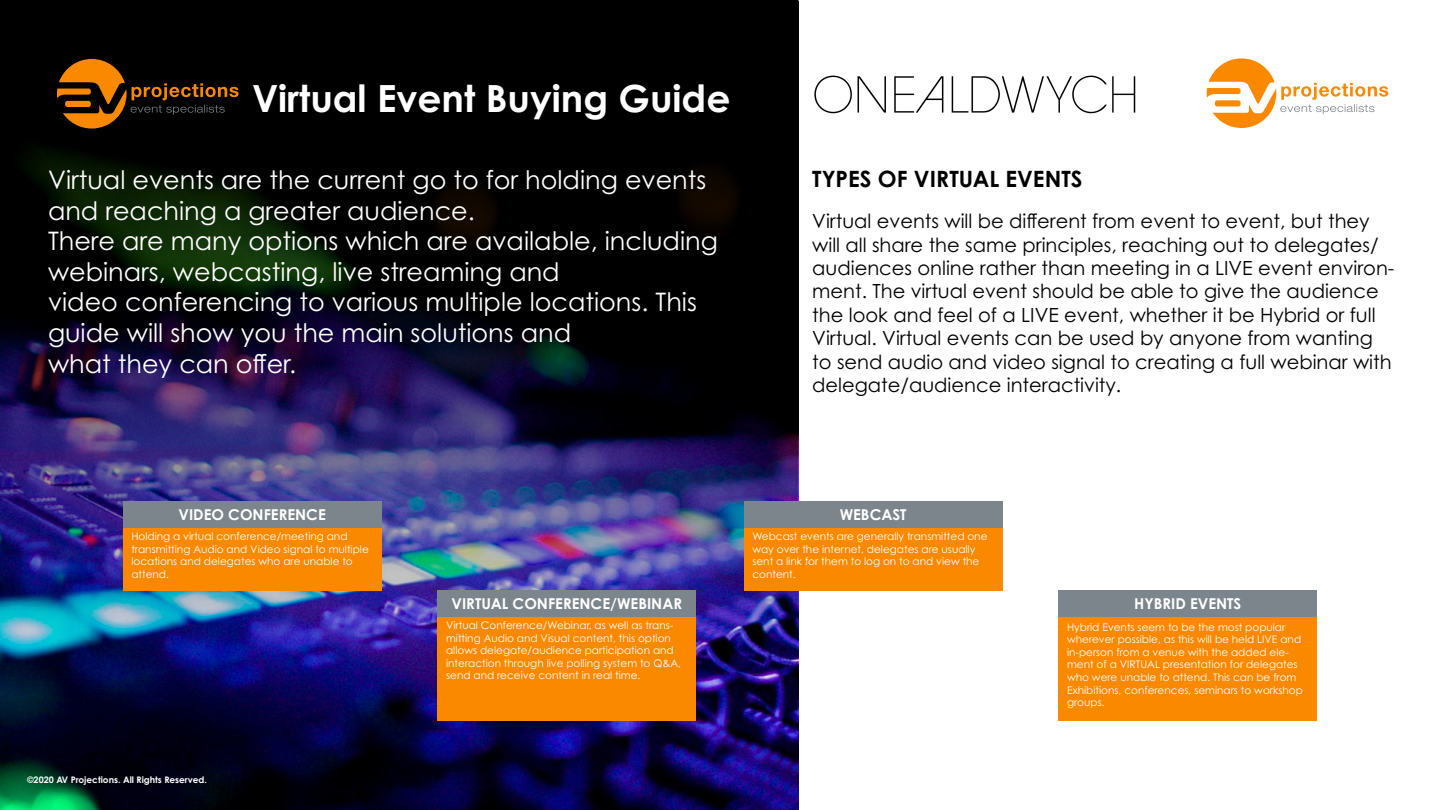
<style>
.page{position:relative;width:1440px;height:810px;background:#fff}
.page>*{position:absolute;margin:0;border:0;box-sizing:border-box;transform-origin:0 0}
.t1{font:700 37.5px "Century Gothic Pro";color:#fff}
.t2{font:25.5px/30.6px "Century Gothic Pro";color:#fff}
.t3{font:700 22.5px "Century Gothic Pro";color:#000}
.t4{font:19.5px/23.4px "Century Gothic Pro";color:#000}
.t5{font:700 15px "Century Gothic Pro";color:#fff}
.t6{font:10.5px/12.6px "Century Gothic Pro";color:#fff}
.t7{font:700 9px "Century Gothic Pro";color:#fff}
</style>
<div class="page">
<img style="left:0;top:0;width:798px;height:810px">
<svg style="left:57px;top:59px;width:182px;height:70px;background:#3e2301"></svg>
<svg style="left:1207px;top:58px;width:181px;height:70px"></svg>
<img style="left:814px;top:75px;width:322px;height:39px">
<div style="left:123px;top:527px;width:258px;height:63px;background:#fa8900"></div>
<div style="left:744px;top:527px;width:258px;height:63px;background:#fa8900"></div>
<div style="left:438px;top:617px;width:258px;height:104px;background:#fa8900"></div>
<div style="left:1059px;top:609px;width:258px;height:112px;background:#fa8900"></div>
<div style="left:123px;top:501px;width:258px;height:26px;background:#7c858c"></div>
<div style="left:744px;top:501px;width:258px;height:26px;background:#7c858c"></div>
<div style="left:438px;top:590px;width:258px;height:27px;background:#7c858c"></div>
<div style="left:1059px;top:590px;width:258px;height:27px;background:#7c858c"></div>
<p class="t1" style="left:252px;top:75px;width:480px">Virtual Event Buying Guide</p>
<p class="t2" style="left:48px;top:164px;width:660px">Virtual events are the current go to for holding events and reaching a greater audience.</p>
<p class="t2" style="left:48px;top:225px;width:671px">There are many options which are available, including webinars, webcasting, live streaming and</p>
<p class="t2" style="left:48px;top:287px;width:650px">video conferencing to various multiple locations. This guide will show you the main solutions and</p>
<p class="t2" style="left:48px;top:348px;width:250px">what they can offer.</p>
<p class="t3" style="left:812px;top:165px;width:272px">TYPES OF VIRTUAL EVENTS</p>
<p class="t4" style="left:812px;top:209px;width:584px">Virtual events will be different from event to event, but they will all share the same principles, reaching out to delegates/ audiences online rather than meeting in a LIVE event environ&shy;ment. The virtual event should be able to give the audience the look and feel of a LIVE event, whether it be Hybrid or full Virtual. Virtual events can be used by anyone from wanting to send audio and video signal to creating a full webinar with delegate/audience interactivity.</p>
<p class="t5" style="left:179px;top:505px;width:149px">VIDEO CONFERENCE</p>
<p class="t5" style="left:840px;top:505px;width:68px">WEBCAST</p>
<p class="t6" style="left:131px;top:530px;width:239px">Holding a virtual conference/meeting and transmitting Audio and Video signal to multiple</p>
<p class="t6" style="left:131px;top:555px;width:223px">locations and delegates who are unable to attend.</p>
<p class="t7" style="left:27px;top:774px;width:182px">©2020 AV Projections. All Rights Reserved.</p>
<p class="t5" style="left:452px;top:594px;width:232px">VIRTUAL CONFERENCE/WEBINAR</p>
<p class="t6" style="left:446px;top:619px;width:229px">Virtual Conference/Webinar, as well as trans&shy;mitting Audio and Visual content, this option</p>
<p class="t6" style="left:446px;top:644px;width:237px">allows delegate/audience participation and interaction through live polling system to Q&amp;A, send and receive content in real time.</p>
<p class="t6" style="left:752px;top:530px;width:237px">Webcast events are generally transmitted one way over the internet, delegates are usually</p>
<p class="t6" style="left:752px;top:555px;width:229px">sent a link for them to log on to and view the content.</p>
<p class="t5" style="left:1134px;top:594px;width:109px">HYBRID EVENTS</p>
<p class="t6" style="left:1067px;top:620px;width:236px">Hybrid Events seem to be the most popular wherever possible, as this will be held LIVE and</p>
<p class="t6" style="left:1067px;top:646px;width:237px">in-person from a venue with the added ele&shy;ment of a VIRTUAL presentation for delegates who were unable to attend. This can be from Exhibitions, conferences, seminars to workshop groups.</p>
</div>
